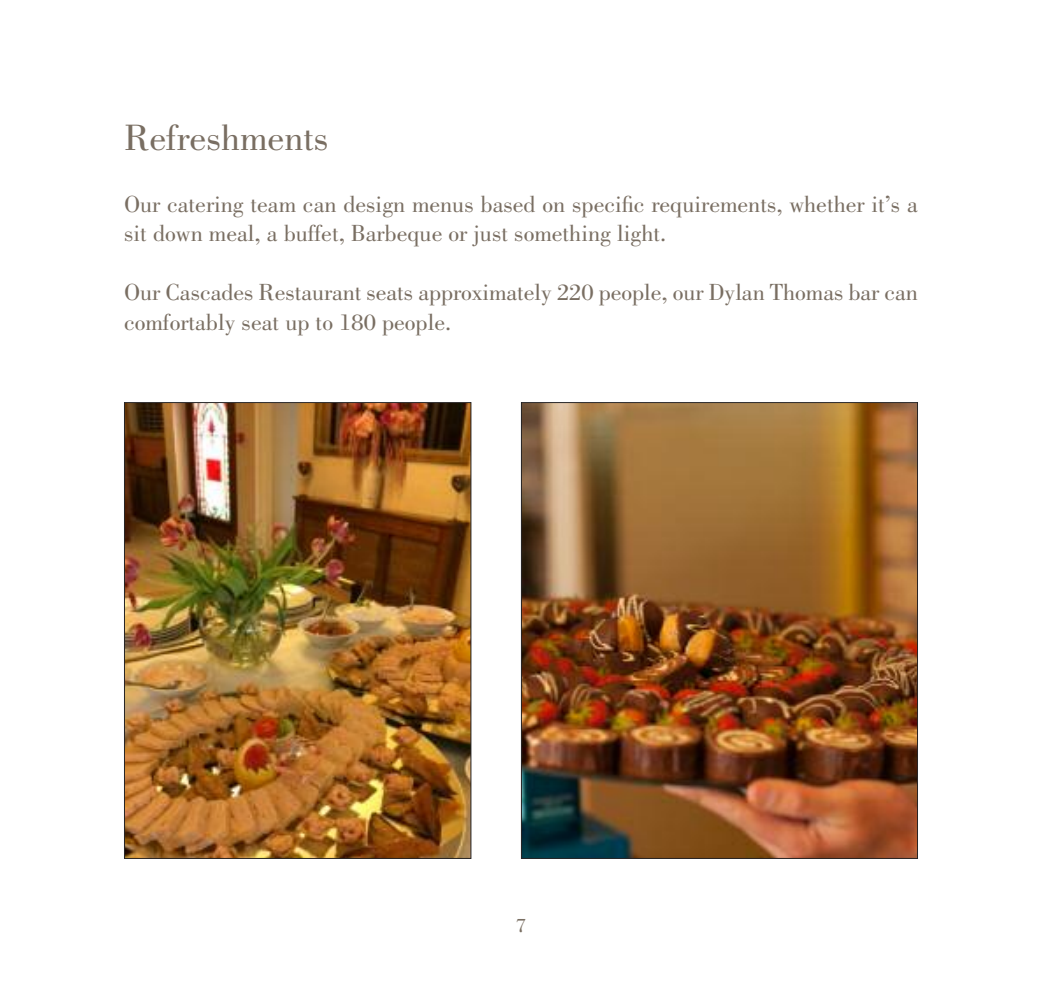
<style>
.page{position:relative;width:1042px;height:983px;background:#fff}
.page>*{position:absolute;margin:0;border:0;box-sizing:border-box;transform-origin:0 0}
.t1{font:38.5px "Bodoni BT";color:#796e62}
.t2{font:24.5px/29.4px "Bodoni BT";color:#796e62}
.t3{font:21px "Bodoni BT";color:#796e62}
</style>
<div class="page">
<img style="left:126px;top:404px;width:343px;height:452px">
<div style="left:124px;top:402px;width:347px;height:456px;border:1px solid #272526"></div>
<img style="left:523px;top:404px;width:393px;height:452px">
<h1 class="t1" style="left:124px;top:113px;width:206px">Refreshments</h1>
<p class="t2" style="left:124px;top:189px;width:795px">Our catering team can design menus based on specific requirements, whether it’s a sit down meal, a buffet, Barbeque or just something light.</p>
<p class="t2" style="left:124px;top:277px;width:795px">Our Cascades Restaurant seats approximately 220 people, our Dylan Thomas bar can comfortably seat up to 180 people.</p>
<p class="t3" style="left:516px;top:912px;width:12px">7</p>
</div>
